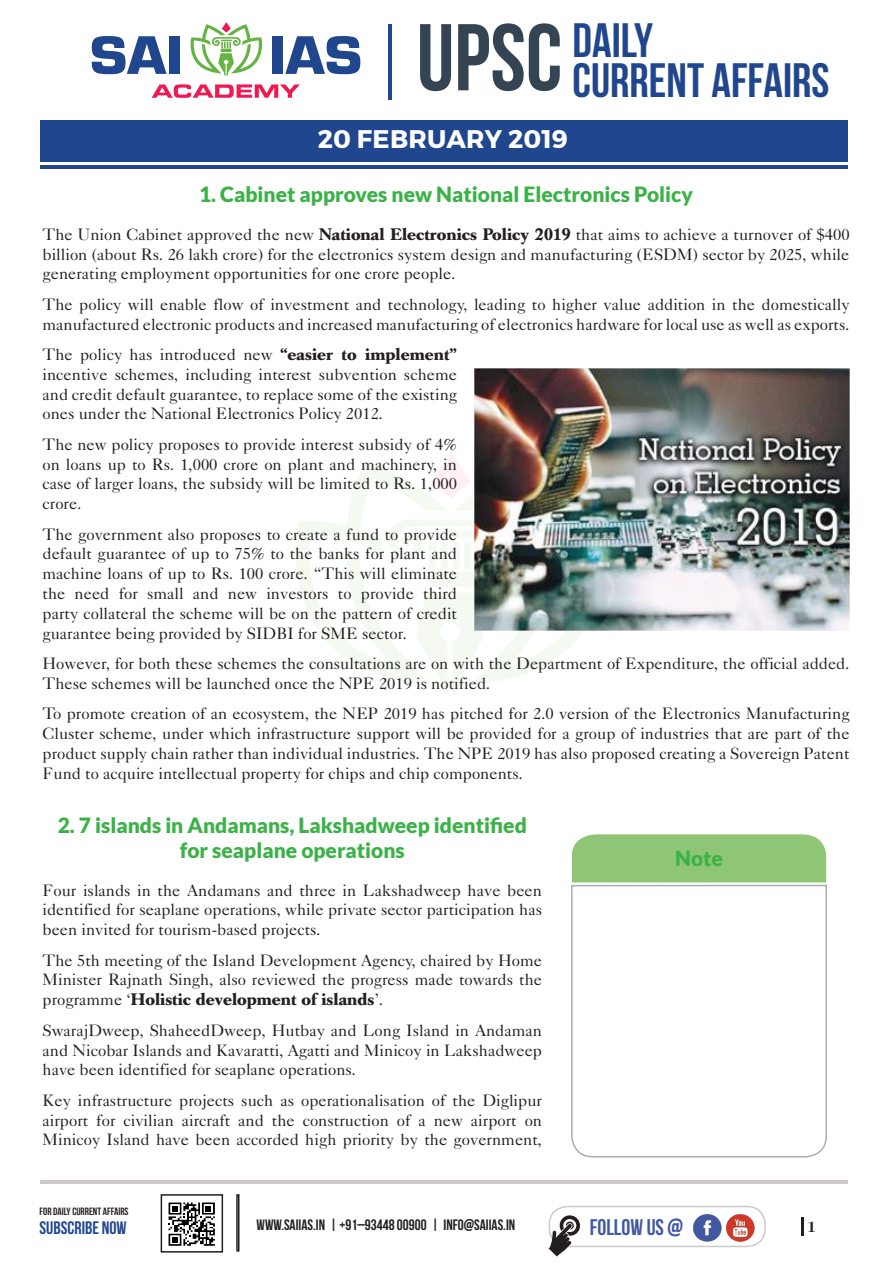
<style>
.page{position:relative;width:893px;height:1263px;background:#fff}
.page>*{position:absolute;margin:0;border:0;box-sizing:border-box;transform-origin:0 0}
.t1{font:700 48px/39.6px "Bebas Neue";color:#20468e}
.t2{font:700 25.5px "Montserrat";letter-spacing:.005em;color:#fff}
.t3{font:700 22.5px "Bebas Neue";color:#4259a0}
.t4{font:900 21px/25.2px "Lato";color:#3ab247;text-align:center}
.t5{font:700 18px "Bebas Neue";color:#20468e}
.t6{font:16.5px/19.8px "Caslon Five Forty LT";color:#241f1f;text-align:justify}
.t7{font:700 16.5px "Caslon Book BE";color:#241f1f}
.t8{font:700 15px "Bebas Neue";color:#241f1f}
.t9{font:700 13.5px "Caslon";color:#241f1f}
.t10{font:700 10.5px "Bebas Neue";color:#241f1f}
.s1{font-size:94.5px;color:#354452}
.s2{font-family:"Caslon Book BE";font-weight:700}
.s3{font-family:"Caslon Five Forty LT";font-weight:400}
</style>
<div class="page">
<hr style="left:40px;top:1180px;width:807px;height:4px;background:#cdc9cb">
<svg style="left:92px;top:36px;width:75px;height:38px"></svg>
<div style="left:169px;top:36px;width:11px;height:38px;background:#20468e"></div>
<div style="left:272px;top:36px;width:11px;height:38px;background:#20468e"></div>
<svg style="left:285px;top:36px;width:75px;height:38px"></svg>
<svg style="left:152px;top:84px;width:148px;height:14px"></svg>
<svg style="left:190px;top:22px;width:72px;height:54px"></svg>
<hr style="left:388px;top:24px;width:3px;height:75px;background:#20468e">
<hr style="left:40px;top:166px;width:807px;height:3px;background:#20468e">
<div style="left:40px;top:120px;width:807px;height:41px;background:#20468e"></div>
<div style="left:572px;top:834px;width:254px;height:48px;background:#8fc675"></div>
<svg style="left:571px;top:884px;width:256px;height:274px"></svg>
<svg style="left:801px;top:1217px;width:2px;height:19px"></svg>
<svg style="left:168px;top:1202px;width:47px;height:44px"></svg>
<div style="left:161px;top:1194px;width:62px;height:58px;border:2px solid #241f1f"></div>
<div style="left:236px;top:1194px;width:3px;height:57px;border:2px solid #241f1f"></div>
<div style="left:549px;top:1206px;width:217px;height:41px;border:2px solid #cdc9cb;border-radius:18px"></div>
<img style="left:693px;top:1214px;width:62px;height:28px">
<svg style="left:549px;top:1214px;width:32px;height:42px"></svg>
<svg style="left:296px;top:452px;width:287px;height:242px"></svg>
<img style="left:473px;top:368px;width:377px;height:263px">
<h1 class="t1" style="left:573px;top:20px;width:258px;text-indent:-156px"><span class="s1">UPSC</span> DAILY<br>CURRENT AFFAIRS</h1>
<h2 class="t2" style="left:318px;top:123px;width:252px">20 FEBRUARY 2019</h2>
<p class="t4" style="left:199px;top:181px;width:495px">1. Cabinet approves new National Electronics Policy</p>
<p class="t6" style="left:43px;top:224px;width:809px">The Union Cabinet approved the new <span class="s2">National Electronics Policy 2019</span> that aims to achieve a turnover of $400 billion (about Rs. 26 lakh crore) for the electronics system design and manufacturing (ESDM) sector by 2025, while generating employment opportunities for one crore people.</p>
<p class="t6" style="left:43px;top:294px;width:809px">The policy will enable flow of investment and technology, leading to higher value addition in the domestically manufactured electronic products and increased manufacturing of electronics hardware for local use as well as exports.</p>
<p class="t6" style="left:43px;top:344px;width:416px">The policy has introduced new <span class="s2">“easier to implement” </span>incentive schemes, including interest subvention scheme and credit default guarantee, to replace some of the existing ones under the National Electronics Policy 2012.</p>
<p class="t6" style="left:43px;top:434px;width:416px">The new policy proposes to provide interest subsidy of 4% on loans up to Rs. 1,000 crore on plant and machinery, in case of larger loans, the subsidy will be limited to Rs. 1,000 crore.</p>
<p class="t6" style="left:43px;top:524px;width:416px">The government also proposes to create a fund to provide default guarantee of up to 75% to the banks for plant and machine loans of up to Rs. 100 crore. “This will eliminate the need for small and new investors to provide third party collateral the scheme will be on the pattern of credit guarantee being provided by SIDBI for SME sector.</p>
<p class="t6" style="left:43px;top:653px;width:809px">However, for both these schemes the consultations are on with the Department of Expenditure, the official added.<br>These schemes will be launched once the NPE 2019 is notified.</p>
<p class="t6" style="left:43px;top:704px;width:809px">To promote creation of an ecosystem, the NEP 2019 has pitched for 2.0 version of the Electronics Manufacturing Cluster scheme, under which infrastructure support will be provided for a group of industries that are part of the product supply chain rather than individual industries. The NPE 2019 has also proposed creating a Sovereign Patent Fund to acquire intellectual property for chips and chip components.</p>
<p class="t4" style="left:58px;top:812px;width:471px">2. 7 islands in Andamans, Lakshadweep identified for seaplane operations</p>
<p class="t6" style="left:43px;top:880px;width:501px">Four islands in the Andamans and three in Lakshadweep have been identified for seaplane operations, while private sector participation has been invited for tourism-based projects.</p>
<p class="t6" style="left:43px;top:950px;width:501px">The 5th meeting of the Island Development Agency, chaired by Home<br>Minister Rajnath Singh, also reviewed the progress made towards the</p>
<p class="t7" style="left:43px;top:990px;width:342px"><span class="s3">programme ‘</span>Holistic development of islands<span class="s3">’.</span></p>
<p class="t6" style="left:43px;top:1020px;width:501px">SwarajDweep, ShaheedDweep, Hutbay and Long Island in Andaman and Nicobar Islands and Kavaratti, Agatti and Minicoy in Lakshadweep have been identified for seaplane operations.</p>
<p class="t6" style="left:43px;top:1090px;width:501px">Key infrastructure projects such as operationalisation of the Diglipur airport for civilian aircraft and the construction of a new airport on Minicoy Island have been accorded high priority by the government,</p>
<p class="t4" style="left:675px;top:845px;width:49px">Note</p>
<p class="t10" style="left:40px;top:1206px;width:91px">FOR DAILY CURRENT AFFAIRS</p>
<p class="t5" style="left:40px;top:1218px;width:89px">SUBSCRIBE NOW</p>
<h3 class="t3" style="left:590px;top:1215px;width:95px">FOLLOW US @</h3>
<p class="t8" style="left:257px;top:1216px;width:260px">WWW.SAIIAS.IN | +91–93448 00900 | INFO@SAIIAS.IN</p>
<p class="t9" style="left:808px;top:1218px;width:9px">1</p>
</div>
